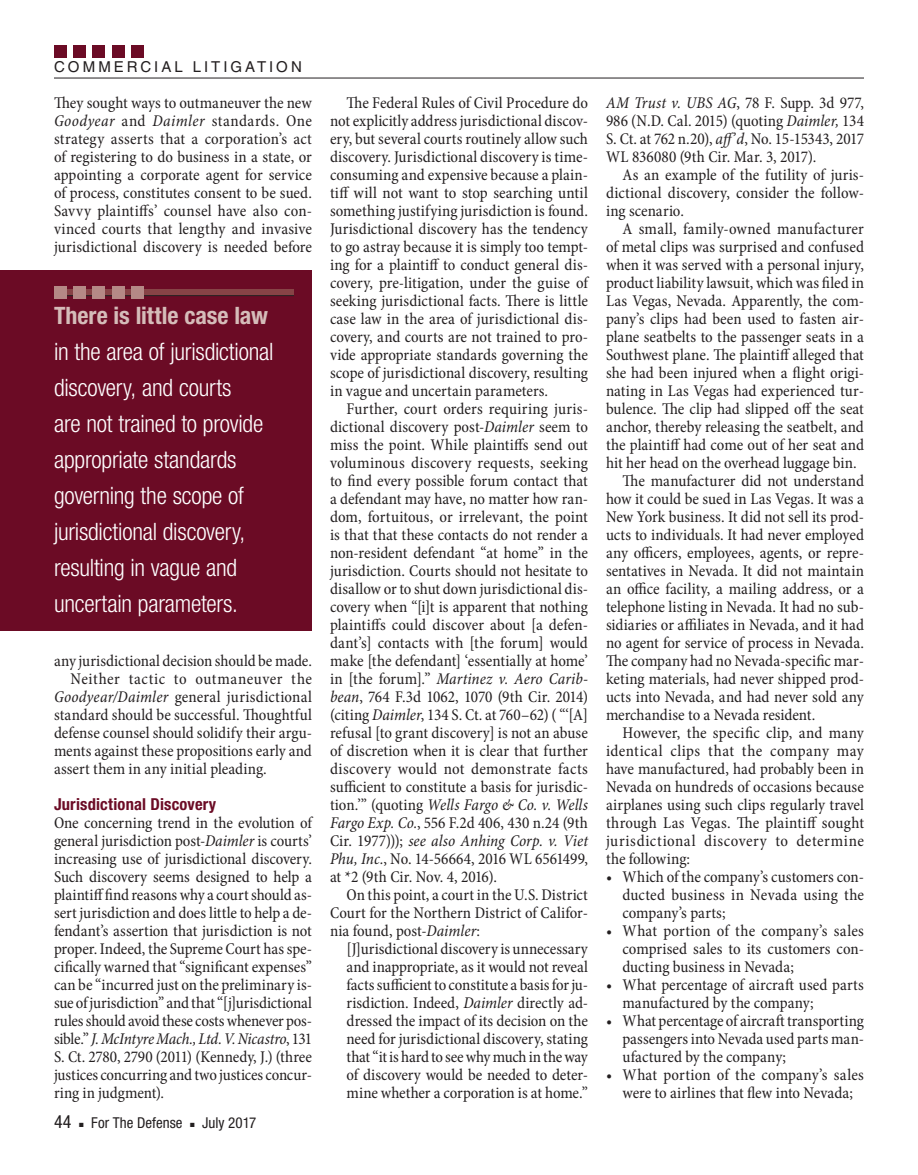
<style>
.page{position:relative;width:918px;height:1175px;background:#fff}
.page>*{position:absolute;margin:0;border:0;box-sizing:border-box;transform-origin:0 0}
.pullout_LH_block{font:300 condensed 24px/36px "Helvetica Neue";letter-spacing:-.01em;color:#fff}
.t1{font:condensed 18px "Helvetica Neue";color:#231f20}
.body_para_ind{font:condensed 16.5px/18px "Minion Pro";color:#231f20;text-align:justify}
.body_no_ind_tightest{font:condensed 16.5px/18px "Minion Pro";letter-spacing:-.005em;color:#231f20;text-align:justify}
.body_no_ind{font:condensed 16.5px/18px "Minion Pro";color:#231f20;text-align:justify}
.body_bullet_1{font:condensed 16.5px/18px "Minion Pro";letter-spacing:.005em;color:#231f20;text-align:justify}
.body_blockquote_1_ti{font:condensed 16.5px/18px "Minion Pro";letter-spacing:-.005em;color:#231f20;text-align:justify}
.subhead_1{font:700 condensed 16.5px "Helvetica Neue";letter-spacing:.01em;color:#6b0b25}
.t2{font:condensed 15px "Helvetica Neue";color:#231f20}
.t3{font:15px "Helvetica";letter-spacing:.2em;color:#231f20}
.s1{font-style:italic}
.s2{font-weight:700;color:#d5bcb9}
</style>
<div class="page">
<hr style="left:54px;top:78px;width:810px;height:1px;background:#231f20">
<div style="left:54px;top:45px;width:12px;height:12px;background:#6b0b25"></div>
<div style="left:73px;top:45px;width:13px;height:12px;background:#6b0b25"></div>
<div style="left:93px;top:45px;width:12px;height:12px;background:#6b0b25"></div>
<div style="left:112px;top:45px;width:13px;height:12px;background:#6b0b25"></div>
<div style="left:132px;top:45px;width:12px;height:12px;background:#6b0b25"></div>
<div style="left:0;top:270px;width:312px;height:360px;background:#6b0b25"></div>
<div style="left:54px;top:290px;width:240px;height:6px;background:#874346"></div>
<hr style="left:54px;top:295px;width:240px;height:1px;background:#231f20">
<div style="left:54px;top:286px;width:12px;height:13px;background:#b58986"></div>
<div style="left:73px;top:286px;width:13px;height:13px;background:#b58986"></div>
<div style="left:93px;top:286px;width:12px;height:13px;background:#b58986"></div>
<div style="left:112px;top:286px;width:13px;height:13px;background:#b58986"></div>
<div style="left:132px;top:286px;width:12px;height:13px;background:#b58986"></div>
<p class="t3" style="left:54px;top:58px;width:249px">COMMERCIAL LITIGATION</p>
<p class="body_no_ind" style="left:54px;top:94px;width:260px">They sought ways to outmaneuver the new <span class="s1">Goodyear</span> and <span class="s1">Daimler</span> standards. One strategy asserts that a corporation’s act of registering to do business in a state, or appointing a corporate agent for service of process, constitutes consent to be sued.<br>Savvy plaintiffs’ counsel have also con&shy;vinced courts that lengthy and invasive jurisdictional discovery is needed before</p>
<p class="pullout_LH_block" style="left:54px;top:297px;width:221px"><span class="s2">There is little case law </span>in the area of jurisdictional discovery, and courts<br>are not trained to provide appropriate standards governing the scope of jurisdictional discovery, resulting in vague and uncertain parameters.</p>
<p class="body_no_ind" style="left:54px;top:652px;width:260px">any jurisdictional decision should be made.</p>
<p class="body_para_ind" style="left:54px;top:670px;width:260px;text-indent:16px">Neither tactic to outmaneuver the <span class="s1">Goodyear/Daimler</span> general jurisdictional standard should be successful. Thoughtful defense counsel should solidify their argu&shy;ments against these propositions early and assert them in any initial pleading.</p>
<p class="subhead_1" style="left:54px;top:794px;width:164px">Jurisdictional Discovery</p>
<p class="body_no_ind_tightest" style="left:54px;top:814px;width:260px">One concerning trend in the evolution of general jurisdiction post-<span class="s1">Daimler</span> is courts’ increasing use of jurisdictional discovery.<br>Such discovery seems designed to help a plaintiff find reasons why a court should as&shy;sert jurisdiction and does little to help a de&shy;fendant’s assertion that jurisdiction is not proper. Indeed, the Supreme Court has spe&shy;cifically warned that “significant expenses” can be “incurred just on the preliminary is&shy;sue of jurisdiction” and that “[j]urisdictional rules should avoid these costs whenever pos&shy;sible.” <span class="s1">J. McIntyre Mach., Ltd. V. Nicastro</span>, 131<br>S. Ct. 2780, 2790 (2011) (Kennedy, J.) (three justices concurring and two justices concur&shy;ring in judgment).</p>
<p class="t1" style="left:54px;top:1111px;width:19px">44</p>
<p class="t2" style="left:79px;top:1114px;width:105px">■ For The Defense</p>
<p class="t2" style="left:190px;top:1114px;width:68px">■ July 2017</p>
<p class="body_para_ind" style="left:330px;top:94px;width:260px;text-indent:16px">The Federal Rules of Civil Procedure do not explicitly address jurisdictional discov&shy;ery, but several courts routinely allow such discovery. Jurisdictional discovery is time&shy;consuming and expensive because a plain&shy;tiff will not want to stop searching until something justifying jurisdiction is found.<br>Jurisdictional discovery has the tendency to go astray because it is simply too tempt&shy;ing for a plaintiff to conduct general dis&shy;covery, pre-litigation, under the guise of seeking jurisdictional facts. There is little case law in the area of jurisdictional dis&shy;covery, and courts are not trained to pro&shy;vide appropriate standards governing the scope of jurisdictional discovery, resulting in vague and uncertain parameters.</p>
<p class="body_para_ind" style="left:330px;top:400px;width:260px;text-indent:16px">Further, court orders requiring juris&shy;dictional discovery post-<span class="s1">Daimler</span> seem to miss the point. While plaintiffs send out voluminous discovery requests, seeking to find every possible forum contact that a defendant may have, no matter how ran&shy;dom, fortuitous, or irrelevant, the point is that that these contacts do not render a non-resident defendant “at home” in the jurisdiction. Courts should not hesitate to disallow or to shut down jurisdictional dis&shy;covery when “[i]t is apparent that nothing plaintiffs could discover about [a defen&shy;dant’s] contacts with [the forum] would make [the defendant] ‘essentially at home’ in [the forum].” <span class="s1">Martinez v. Aero Carib&shy;bean</span>, 764 F.3d 1062, 1070 (9th Cir. 2014) (citing <span class="s1">Daimler</span>, 134 S. Ct. at 760–62) ( “‘[A] refusal [to grant discovery] is not an abuse of discretion when it is clear that further discovery would not demonstrate facts sufficient to constitute a basis for jurisdic&shy;tion.’” (quoting <span class="s1">Wells Fargo &amp; Co. v. Wells Fargo Exp. Co.</span>, 556 F.2d 406, 430 n.24 (9th Cir. 1977))); <span class="s1">see also Anhing Corp. v. Viet Phu, Inc.</span>, No. 14-56664, 2016 WL 6561499, at *2 (9th Cir. Nov. 4, 2016).</p>
<p class="body_para_ind" style="left:330px;top:886px;width:260px;text-indent:16px">On this point, a court in the U.S. District Court for the Northern District of Califor&shy;nia found, post-<span class="s1">Daimler</span>:</p>
<p class="body_blockquote_1_ti" style="left:346px;top:940px;width:243px">[J]urisdictional discovery is unnecessary and inappropriate, as it would not reveal facts sufficient to constitute a basis for ju&shy;risdiction. Indeed, <span class="s1">Daimler</span> directly ad&shy;dressed the impact of its decision on the need for jurisdictional discovery, stating that “it is hard to see why much in the way of discovery would be needed to deter&shy;mine whether a corporation is at home.”</p>
<p class="body_no_ind" style="left:606px;top:94px;width:260px"><span class="s1">AM Trust v. UBS AG</span>, 78 F. Supp. 3d 977, 986 (N.D. Cal. 2015) (quoting <span class="s1">Daimler,</span> 134<br>S. Ct. at 762 n.20), <span class="s1">aff’d</span>, No. 15-15343, 2017<br>WL 836080 (9th Cir. Mar. 3, 2017).</p>
<p class="body_para_ind" style="left:606px;top:166px;width:260px;text-indent:16px">As an example of the futility of juris&shy;dictional discovery, consider the follow&shy;ing scenario.</p>
<p class="body_para_ind" style="left:606px;top:220px;width:260px;text-indent:16px">A small, family-owned manufacturer of metal clips was surprised and confused when it was served with a personal injury, product liability lawsuit, which was filed in Las Vegas, Nevada. Apparently, the com&shy;pany’s clips had been used to fasten air&shy;plane seatbelts to the passenger seats in a Southwest plane. The plaintiff alleged that she had been injured when a flight origi&shy;nating in Las Vegas had experienced tur&shy;bulence. The clip had slipped off the seat anchor, thereby releasing the seatbelt, and the plaintiff had come out of her seat and hit her head on the overhead luggage bin.</p>
<p class="body_para_ind" style="left:606px;top:472px;width:260px;text-indent:16px">The manufacturer did not understand how it could be sued in Las Vegas. It was a New York business. It did not sell its prod&shy;ucts to individuals. It had never employed any officers, employees, agents, or repre&shy;sentatives in Nevada. It did not maintain an office facility, a mailing address, or a telephone listing in Nevada. It had no sub&shy;sidiaries or affiliates in Nevada, and it had no agent for service of process in Nevada.<br>The company had no Nevada-specific mar&shy;keting materials, had never shipped prod&shy;ucts into Nevada, and had never sold any merchandise to a Nevada resident.</p>
<p class="body_para_ind" style="left:606px;top:724px;width:260px;text-indent:16px">However, the specific clip, and many identical clips that the company may have manufactured, had probably been in Nevada on hundreds of occasions because airplanes using such clips regularly travel through Las Vegas. The plaintiff sought jurisdictional discovery to determine the following:</p>
<p class="body_bullet_1" style="left:622px;top:868px;width:243px;text-indent:-16px">• Which of the company’s customers con&shy;ducted business in Nevada using the company’s parts;</p>
<p class="body_bullet_1" style="left:622px;top:922px;width:243px;text-indent:-16px">• What portion of the company’s sales comprised sales to its customers con&shy;ducting business in Nevada;</p>
<p class="body_bullet_1" style="left:622px;top:976px;width:243px;text-indent:-16px">• What percentage of aircraft used parts manufactured by the company;</p>
<p class="body_bullet_1" style="left:622px;top:1012px;width:243px;text-indent:-16px">• What percentage of aircraft transporting passengers into Nevada used parts man&shy;ufactured by the company;</p>
<p class="body_bullet_1" style="left:606px;top:1066px;width:259px;text-align:center">• What portion of the company’s sales were to airlines that flew into Nevada;</p>
</div>
